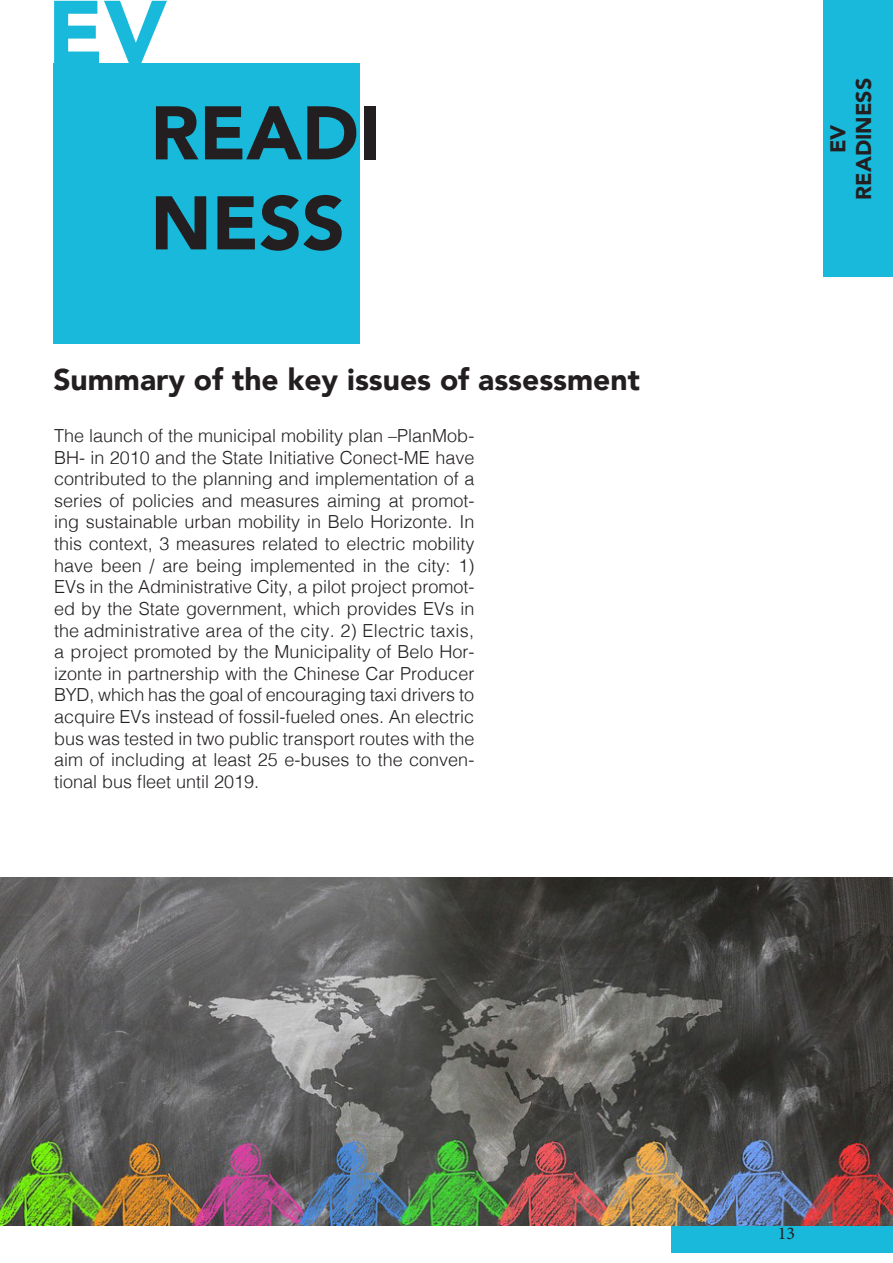
<style>
.page{position:relative;width:893px;height:1263px;background:#fff}
.page>*{position:absolute;margin:0;border:0;box-sizing:border-box;transform-origin:0 0}
.t1{font:900 90px "Avenir";color:#18b9da}
.t2{font:900 75px "Avenir";color:#231f20}
.t3{font:900 30px "Avenir";color:#231f20}
.t4{font:900 21.45px "Avenir";color:#231f20}
.t5{font:300 18px/21.6px "Helvetica";color:#231f20;text-align:justify}
.t6{font:18px "Minion Pro";color:#231f20}
</style>
<div class="page">
<div style="left:53px;top:64px;width:306px;height:280px;background:#18b9da"></div>
<div style="left:672px;top:1226px;width:221px;height:27px;background:#18b9da"></div>
<div style="left:824px;top:0;width:69px;height:277px;background:#18b9da"></div>
<img style="left:0;top:878px;width:893px;height:348px">
<p class="t1" style="left:47px;top:-44px;width:122px">EV</p>
<p class="t2" style="left:151px;top:69px;width:232px">READI</p>
<p class="t2" style="left:151px;top:159px;width:196px">NESS</p>
<p class="t3" style="left:53px;top:354px;width:588px">Summary of the key issues of assessment</p>
<p class="t5" style="left:54px;top:424px;width:422px">The launch of the municipal mobility plan –PlanMob-BH- in 2010 and the State Initiative Conect-ME have contributed to the planning and implementation of a series of policies and measures aiming at promot&shy;ing sustainable urban mobility in Belo Horizonte. In this context, 3 measures related to electric mobility have been / are being implemented in the city: 1)<br>EVs in the Administrative City, a pilot project promot&shy;ed by the State government, which provides EVs in the administrative area of the city. 2) Electric taxis, a project promoted by the Municipality of Belo Hor&shy;izonte in partnership with the Chinese Car Producer BYD, which has the goal of encouraging taxi drivers to acquire EVs instead of fossil-fueled ones. An electric bus was tested in two public transport routes with the aim of including at least 25 e-buses to the conven&shy;tional bus fleet until 2019.</p>
<p class="t4" style="left:819px;top:153px;width:30px;rotate:-90deg">EV</p>
<p class="t4" style="left:845px;top:200px;width:123px;rotate:-90deg">READINESS</p>
<p class="t6" style="left:778px;top:1221px;width:19px">13</p>
</div>
